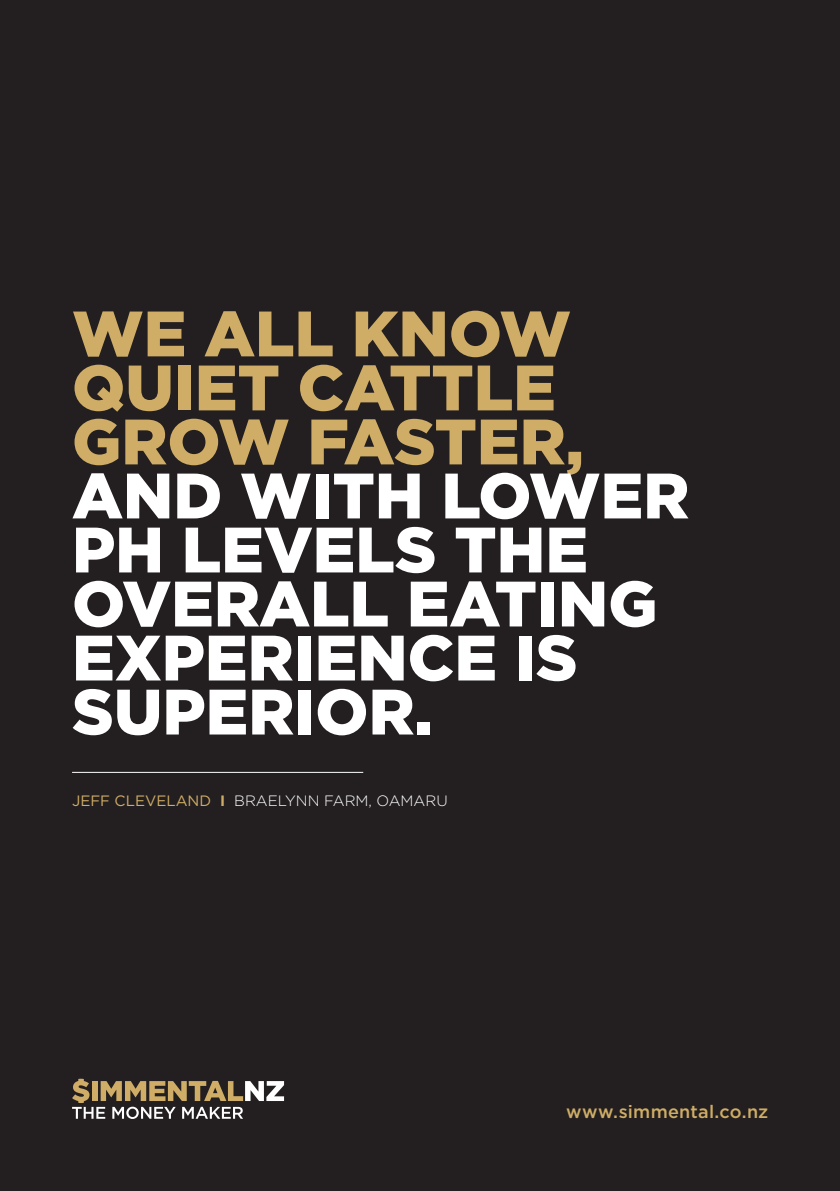
<style>
.page{position:relative;width:840px;height:1191px;background:#fff}
.page>*{position:absolute;margin:0;border:0;box-sizing:border-box;transform-origin:0 0}
.t1{font:900 64px/54px "Gotham";color:#fff}
.t2{font:500 18px "Gotham";letter-spacing:.015em;color:#cfad66}
.t3{font:300 15px "Gotham HTF";color:#fff}
.s1{color:#cfad66}
.s2{font-weight:400;color:#cfad66}
.s3{font-weight:700;color:#cfad66}
</style>
<div class="page">
<div style="left:0;top:0;width:839px;height:1191px;background:#231f20"></div>
<svg style="left:72px;top:1078px;width:212px;height:41px"></svg>
<hr style="left:72px;top:772px;width:291px;height:1px;background:#fff">
<p class="t1" style="left:72px;top:305px;width:618px"><span class="s1">WE ALL KNOW<br>QUIET CATTLE<br>GROW FASTER,<br></span>AND WITH LOWER<br>PH LEVELS THE<br>OVERALL EATING<br>EXPERIENCE IS<br>SUPERIOR.</p>
<p class="t3" style="left:72px;top:792px;width:377px"><span class="s2">JEFF CLEVELAND</span> <span class="s3">I</span> BRAELYNN FARM, OAMARU</p>
<p class="t2" style="left:565px;top:1101px;width:204px">www.simmental.co.nz</p>
</div>
